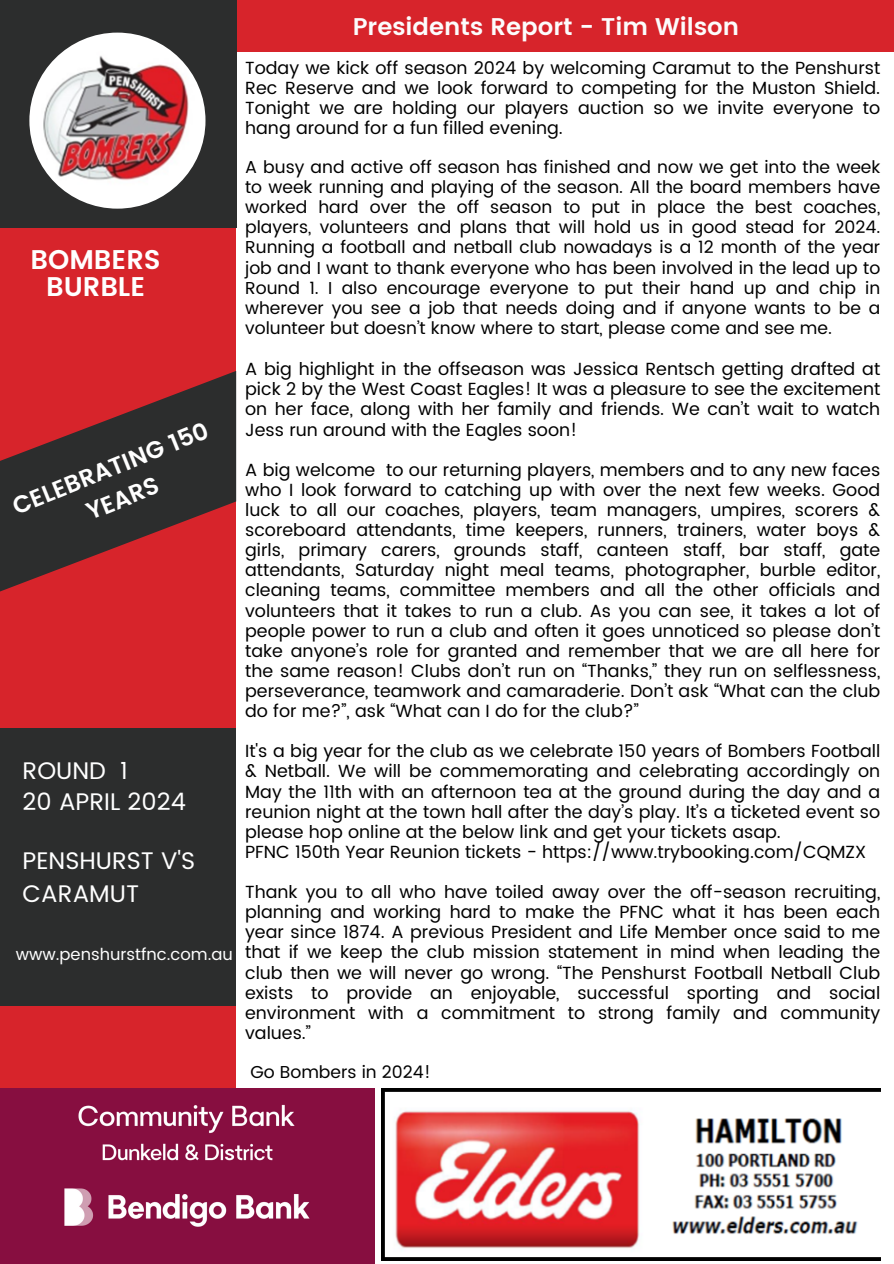
<style>
.page{position:relative;width:894px;height:1264px;background:#fff}
.page>*{position:absolute;margin:0;border:0;box-sizing:border-box;transform-origin:0 0}
.t1{font:600 27px/27px "Poppins";color:#fff;text-align:center}
.t2{font:600 24.15px "Poppins";color:#fcfcfc}
.t3{font:24px/32.7px "Poppins";color:#fff}
.t4{font:600 24px/32.7px "Poppins";color:#fff;text-align:center}
.t5{font:17.55px/20.1px "Poppins";color:#000;text-align:justify}
.t6{font:17.25px/20.1px "Poppins";color:#000;text-align:justify}
.t7{font:16.5px "Poppins";color:#fff}
</style>
<div class="page">
<div style="left:0;top:15px;width:236px;height:1248px;background:#d7242b"></div>
<svg style="left:0;top:371px;width:236px;height:221px;fill:#2c2d2d"></svg>
<div style="left:236px;top:0;width:657px;height:52px;background:#d7242b"></div>
<div style="left:0;top:0;width:236px;height:228px;background:#2c2d2d"></div>
<img style="left:29px;top:33px;width:176px;height:176px;border-radius:50%">
<div style="left:0;top:728px;width:236px;height:277px;background:#2c2d2d"></div>
<img style="left:381px;top:1088px;width:498px;height:172px">
<img style="left:0;top:1088px;width:375px;height:175px">
<h4 class="t1" style="left:31px;top:246px;width:132px">BOMBERS<br>BURBLE</h4>
<p class="t4" style="left:8px;top:492px;width:210px;rotate:-22deg">CELEBRATING 150<br>YEARS</p>
<h1 class="t3" style="left:23px;top:754px;width:107px">ROUND 1</h1>
<p class="t3" style="left:23px;top:785px;width:165px">20 APRIL 2024</p>
<h2 class="t3" style="left:23px;top:844px;width:174px">PENSHURST V'S<br>CARAMUT</h2>
<p class="t7" style="left:16px;top:944px;width:218px">www.penshurstfnc.com.au</p>
<p class="t2" style="left:352px;top:13px;width:387px">Presidents Report - Tim Wilson</p>
<h3 class="t5" style="left:245px;top:57px;width:636px">Today we kick off season 2024 by welcoming Caramut to the Penshurst Rec Reserve and we look forward to competing for the Muston Shield.<br>Tonight we are holding our players auction so we invite everyone to hang around for a fun filled evening.</h3>
<h3 class="t6" style="left:245px;top:157px;width:636px">A busy and active off season has finished and now we get into the week to week running and playing of the season. All the board members have worked hard over the off season to put in place the best coaches, players, volunteers and plans that will hold us in good stead for 2024.<br>Running a football and netball club nowadays is a 12 month of the year job and I want to thank everyone who has been involved in the lead up to Round 1. I also encourage everyone to put their hand up and chip in wherever you see a job that needs doing and if anyone wants to be a volunteer but doesn’t know where to start, please come and see me.</h3>
<p class="t5" style="left:245px;top:359px;width:636px">A big highlight in the offseason was Jessica Rentsch getting drafted at pick 2 by the West Coast Eagles! It was a pleasure to see the excitement on her face, along with her family and friends. We can’t wait to watch Jess run around with the Eagles soon!</p>
<p class="t5" style="left:245px;top:459px;width:636px">A big welcome to our returning players, members and to any new faces who I look forward to catching up with over the next few weeks. Good luck to all our coaches, players, team managers, umpires, scorers &amp; scoreboard attendants, time keepers, runners, trainers, water boys &amp; girls, primary carers, grounds staff, canteen staff, bar staff, gate attendants, Saturday night meal teams, photographer, burble editor, cleaning teams, committee members and all the other officials and volunteers that it takes to run a club. As you can see, it takes a lot of people power to run a club and often it goes unnoticed so please don’t take anyone’s role for granted and remember that we are all here for the same reason! Clubs don’t run on “Thanks,” they run on selflessness, perseverance, teamwork and camaraderie. Don’t ask “What can the club do for me?”, ask “What can I do for the club?”</p>
<p class="t5" style="left:245px;top:741px;width:636px">It's a big year for the club as we celebrate 150 years of Bombers Football &amp; Netball. We will be commemorating and celebrating accordingly on May the 11th with an afternoon tea at the ground during the day and a reunion night at the town hall after the day’s play. It’s a ticketed event so please hop online at the below link and get your tickets asap.</p>
<p class="t5" style="left:245px;top:841px;width:622px">PFNC 150th Year Reunion tickets - https://www.trybooking.com/CQMZX</p>
<p class="t5" style="left:245px;top:882px;width:636px">Thank you to all who have toiled away over the off-season recruiting, planning and working hard to make the PFNC what it has been each year since 1874. A previous President and Life Member once said to me that if we keep the club mission statement in mind when leading the club then we will never go wrong. “The Penshurst Football Netball Club exists to provide an enjoyable, successful sporting and social environment with a commitment to strong family and community values.”</p>
<p class="t6" style="left:250px;top:1061px;width:182px">Go Bombers in 2024!</p>
</div>
